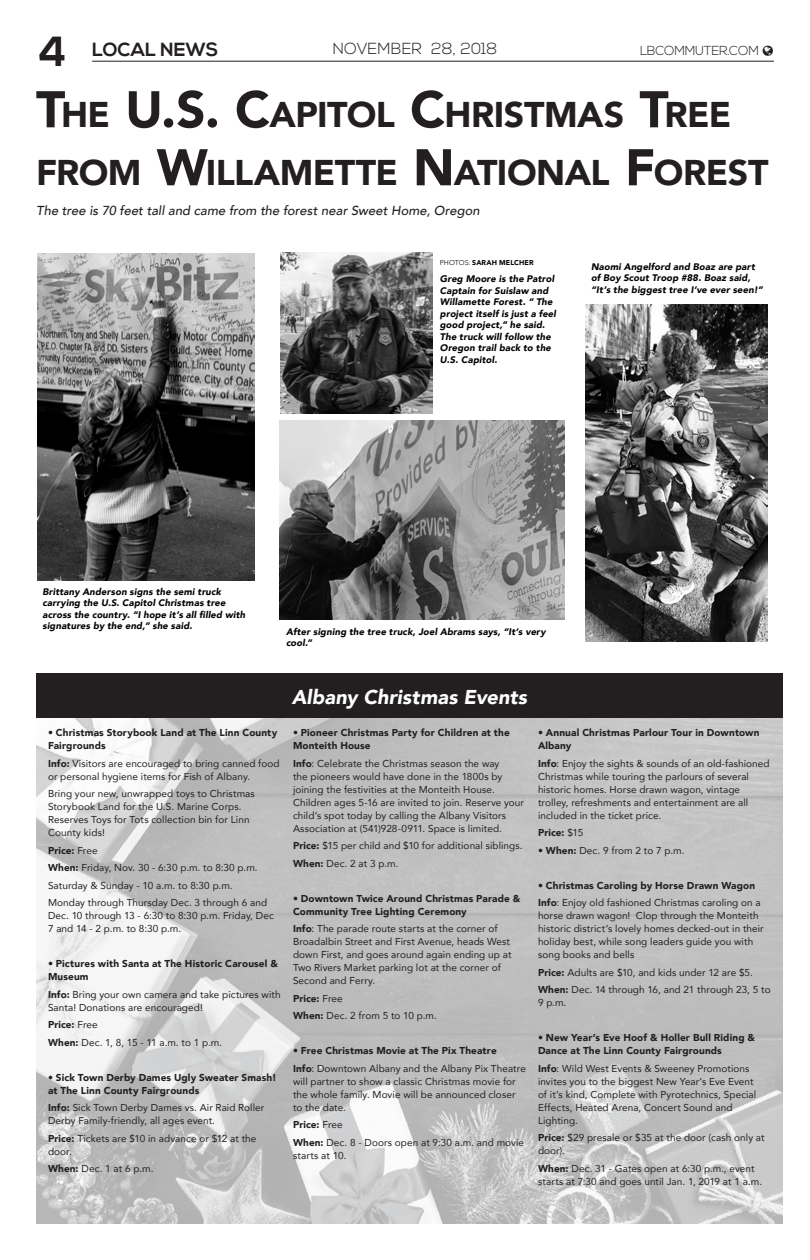
<style>
.page{position:relative;width:810px;height:1260px;background:#fff}
.page>*{position:absolute;margin:0;border:0;box-sizing:border-box;transform-origin:0 0}
.t1{font:900 35.7px/58px "Avenir";letter-spacing:-.015em;color:#231f20}
.t2{font:italic 900 20px "Avenir";letter-spacing:.005em;color:#fff}
.t3{font:700 19px "Nexa";color:#231f20}
.t4{font:300 16px "Nexa";letter-spacing:.01em;color:#231f20}
.t5{font:italic 500 13px "Avenir";letter-spacing:.005em;color:#231f20}
.t6{font:300 13px "Nexa";letter-spacing:-.02em;color:#231f20}
.t7{font:10px/13px "Avenir";letter-spacing:.01em;color:#231f20}
.t8{font:900 10px/13px "Avenir";letter-spacing:.01em;color:#231f20}
.t9{font:italic 900 9.5px/11.5px "Avenir";letter-spacing:.015em;color:#000}
.t10{font:900 7px "Avenir";letter-spacing:.02em;color:#000}
.s1{font-size:42px}
.s2{font-style:inherit}
.s3{font-size:51px}
.s4{font-weight:300}
.s5{font-weight:500}
.s6{font-weight:900}
.s7{font-weight:400}
</style>
<div class="page">
<hr style="left:92px;top:61px;width:682px;height:1px;background:#231f20">
<img style="left:36px;top:717px;width:747px;height:507px">
<div style="left:36px;top:673px;width:747px;height:44px;background:#231f20"></div>
<img style="left:37px;top:254px;width:218px;height:326px">
<img style="left:586px;top:304px;width:182px;height:337px">
<img style="left:280px;top:252px;width:152px;height:161px">
<img style="left:280px;top:420px;width:285px;height:200px">
<h3 class="t3" style="left:38px;top:39px;width:182px"><span class="s1">4</span> LOCAL NEWS</h3>
<h3 class="t4" style="left:333px;top:40px;width:166px">NOVEMBER <span class="s2">28, 2018</span></h3>
<h3 class="t6" style="left:640px;top:43px;width:120px">LBCOMMUTER.COM</h3>
<h1 class="t1" style="left:36px;top:85px;width:734px"><span class="s3">T</span>HE <span class="s3">U.S. C</span>APITOL <span class="s3">C</span>HRISTMAS <span class="s3">T</span>REE<br>FROM <span class="s3">W</span>ILLAMETTE <span class="s3">N</span>ATIONAL <span class="s3">F</span>OREST</h1>
<h3 class="t5" style="left:36px;top:203px;width:445px">The tree is 70 feet tall and came from the forest near Sweet Home, Oregon</h3>
<p class="t10" style="left:440px;top:257px;width:95px"><span class="s4">PHOTOS:</span> SARAH MELCHER</p>
<p class="t9" style="left:440px;top:273px;width:118px">Greg Moore is the Patrol<br>Captain for Suislaw and<br>Willamette Forest. “ The project itself is just a feel good project,” he said.<br>The truck will follow the<br>Oregon trail back to the<br>U.S. Capitol.</p>
<p class="t9" style="left:591px;top:261px;width:173px">Naomi Angelford and Boaz are part of Boy Scout Troop #88. Boaz said, “It’s the biggest tree I’ve ever seen!”</p>
<p class="t9" style="left:42px;top:586px;width:204px">Brittany Anderson signs the semi truck carrying the U.S. Capitol Christmas tree across the country. “I hope it’s all filled with signatures by the end,” she said.</p>
<p class="t9" style="left:286px;top:626px;width:261px">After signing the tree truck, Joel Abrams says, “It’s very cool.”</p>
<h2 class="t2" style="left:292px;top:681px;width:237px">Albany Christmas Events</h2>
<p class="t8" style="left:48px;top:726px;width:231px"><span class="s5">•</span> Christmas Storybook Land at The Linn County<br>Fairgrounds</p>
<p class="t7" style="left:48px;top:756px;width:233px"><span class="s6">Info:</span> Visitors are encouraged to bring canned food or personal hygiene items for Fish of Albany.</p>
<p class="t7" style="left:48px;top:787px;width:208px">Bring your new, unwrapped toys to Christmas Storybook Land for the U.S. Marine Corps.<br>Reserves Toys for Tots collection bin for Linn County kids!</p>
<p class="t7" style="left:48px;top:841px;width:221px;line-height:17.5px"><span class="s6">Price:</span> Free<br><span class="s6">When:</span> Friday, Nov. 30 - 6:30 p.m. to 8:30 p.m.<br>Saturday &amp; Sunday - 10 a.m. to 8:30 p.m.<br>Monday through Thursday Dec. 3 through 6 and</p>
<p class="t7" style="left:48px;top:909px;width:227px">Dec. 10 through 13 - 6:30 to 8:30 p.m. Friday, Dec<br>7 and 14 - 2 p.m. to 8:30 p.m.</p>
<p class="t8" style="left:48px;top:957px;width:232px"><span class="s5">•</span> Pictures with Santa at The Historic Carousel &amp;<br>Museum</p>
<p class="t7" style="left:48px;top:987px;width:234px"><span class="s6">Info:</span> Bring your own camera and take pictures with<br>Santa! Donations are encouraged!</p>
<p class="t7" style="left:48px;top:1016px;width:176px;line-height:17.5px"><span class="s6">Price:</span> Free<br><span class="s6">When:</span> Dec. 1, 8, 15 - 11 a.m. to 1 p.m.</p>
<p class="t8" style="left:48px;top:1071px;width:230px"><span class="s5">•</span> Sick Town Derby Dames Ugly Sweater Smash! at The Linn County Fairgrounds</p>
<p class="t7" style="left:48px;top:1101px;width:218px"><span class="s6">Info:</span> Sick Town Derby Dames vs. Air Raid Roller<br>Derby Family-friendly, all ages event.</p>
<p class="t7" style="left:48px;top:1131px;width:210px"><span class="s6">Price:</span> Tickets are $10 in advance or $12 at the door.</p>
<p class="t7" style="left:48px;top:1162px;width:107px"><span class="s6">When:</span> Dec. 1 at 6 p.m.</p>
<p class="t8" style="left:293px;top:726px;width:218px"><span class="s5">•</span> Pioneer Christmas Party for Children at the<br>Monteith House</p>
<p class="t7" style="left:293px;top:756px;width:233px"><span class="s6">Info</span>: Celebrate the Christmas season the way<br>the pioneers would have done in the 1800s by joining the festivities at the Monteith House.<br>Children ages 5-16 are invited to join. Reserve your child’s spot today by calling the Albany Visitors Association at (541)928-0911. Space is limited.</p>
<p class="t7" style="left:293px;top:837px;width:231px;line-height:17.5px"><span class="s6">Price:</span> $15 per child and $10 for additional siblings.<br><span class="s6">When:</span> Dec. 2 at 3 p.m.</p>
<p class="t8" style="left:293px;top:892px;width:229px"><span class="s5">•</span> Downtown Twice Around Christmas Parade &amp;<br>Community Tree Lighting Ceremony</p>
<p class="t7" style="left:293px;top:922px;width:220px"><span class="s6">Info</span>: The parade route starts at the corner of Broadalbin Street and First Avenue, heads West down First, and goes around again ending up at Two Rivers Market parking lot at the corner of Second and Ferry.</p>
<p class="t7" style="left:293px;top:989px;width:145px;line-height:17.5px"><span class="s6">Price:</span> Free<br><span class="s6">When:</span> Dec. 2 from 5 to 10 p.m.</p>
<p class="t8" style="left:293px;top:1042px;width:235px;line-height:17.5px"><span class="s5">•</span> Free Christmas Movie at The Pix Theatre<br>Info<span class="s7">: Downtown Albany and the Albany Pix Theatre</span></p>
<p class="t7" style="left:293px;top:1074px;width:224px;text-align:justify">will partner to show a classic Christmas movie for the whole family. Movie will be announced closer to the date.</p>
<p class="t7" style="left:293px;top:1116px;width:233px;line-height:17.5px"><span class="s6">Price:</span> Free<br><span class="s6">When:</span> Dec. 8 - Doors open at 9:30 a.m. and movie</p>
<p class="t7" style="left:293px;top:1148px;width:55px">starts at 10.</p>
<p class="t8" style="left:538px;top:726px;width:223px"><span class="s5">•</span> Annual Christmas Parlour Tour in Downtown<br>Albany</p>
<p class="t7" style="left:538px;top:756px;width:233px"><span class="s6">Info</span>: Enjoy the sights &amp; sounds of an old-fashioned Christmas while touring the parlours of several historic homes. Horse drawn wagon, vintage trolley, refreshments and entertainment are all included in the ticket price.</p>
<p class="t8" style="left:538px;top:826px;width:47px">Price: <span class="s7">$15</span></p>
<p class="t7" style="left:538px;top:843px;width:148px"><span class="s5">•</span> <span class="s6">When:</span> Dec. 9 from 2 to 7 p.m.</p>
<p class="t8" style="left:538px;top:876px;width:224px;line-height:17.5px"><span class="s5">•</span> Christmas Caroling by Horse Drawn Wagon<br>Info<span class="s7">: Enjoy old fashioned Christmas caroling on a</span></p>
<p class="t7" style="left:538px;top:909px;width:227px">horse drawn wagon! Clop through the Monteith historic district’s lovely homes decked-out in their holiday best, while song leaders guide you with song books and bells</p>
<p class="t7" style="left:538px;top:963px;width:234px;line-height:17.5px"><span class="s6">Price:</span> Adults are $10, and kids under 12 are $5.<br><span class="s6">When:</span> Dec. 14 through 16, and 21 through 23, 5 to</p>
<p class="t7" style="left:538px;top:996px;width:30px">9 p.m.</p>
<p class="t8" style="left:538px;top:1031px;width:219px"><span class="s5">•</span> New Year’s Eve Hoof &amp; Holler Bull Riding &amp;<br>Dance at The Linn County Fairgrounds</p>
<p class="t7" style="left:538px;top:1061px;width:220px"><span class="s6">Info</span>: Wild West Events &amp; Sweeney Promotions invites you to the biggest New Year’s Eve Event of itʼs kind, Complete with Pyrotechnics, Special Effects, Heated Arena, Concert Sound and Lighting.</p>
<p class="t7" style="left:538px;top:1131px;width:228px"><span class="s6">Price:</span> $29 presale or $35 at the door (cash only at door).</p>
<p class="t7" style="left:538px;top:1161px;width:226px"><span class="s6">When:</span> Dec. 31 - Gates open at 6:30 p.m., event starts at 7:30 and goes until Jan. 1, 2019 at 1 a.m.</p>
</div>
